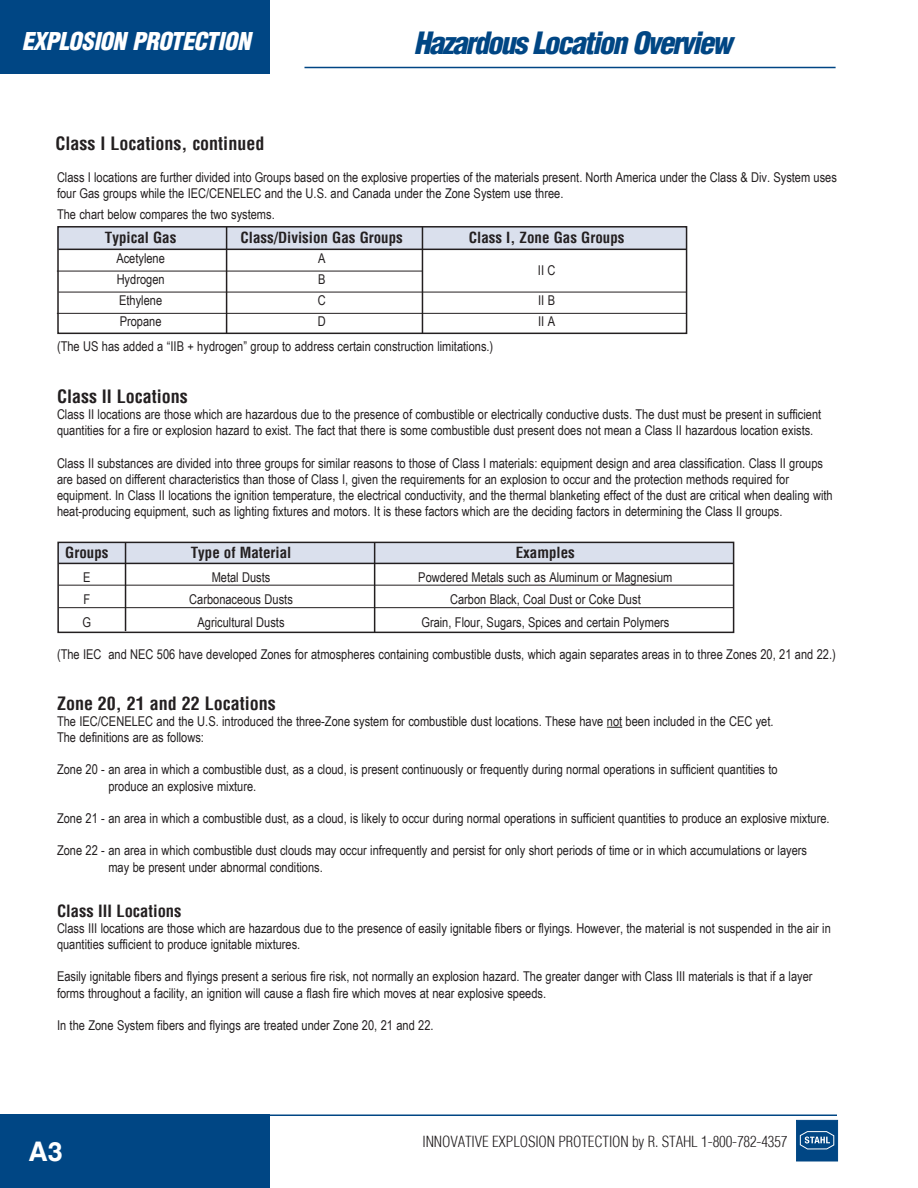
<style>
.page{position:relative;width:918px;height:1188px;background:#fff}
.page>*{position:absolute;margin:0;border:0;box-sizing:border-box;transform-origin:0 0}
.t1{font:italic 900 condensed 30px "Helvetica LT";letter-spacing:-.055em;color:#004684}
.t2{font:700 27px "Helvetica LT";color:#fff}
.t3{font:italic 900 condensed 24px "Helvetica LT";letter-spacing:-.02em;color:#fff}
.t4{font:700 condensed 18px "Helvetica LT";color:#231f20}
.t5{font:700 condensed 16.5px "Helvetica LT";color:#231f20}
.Bold_Subheader{font:700 condensed 15px "Helvetica LT";color:#231f20}
.Body_text{font:300 condensed 15px "Helvetica LT";letter-spacing:-.01em;color:#231f20}
.t6{font:13.5px/16.2px "Arial Narrow";color:#231f20}
</style>
<div class="page">
<div style="left:58px;top:542px;width:675px;height:20px;background:#dae0ed"></div>
<div style="left:57px;top:227px;width:629px;height:23px;background:#dae0ed"></div>
<div style="left:0;top:0;width:270px;height:73px;background:#004684"></div>
<div style="left:0;top:1114px;width:270px;height:74px;background:#004684"></div>
<hr style="left:0;top:1114px;width:837px;height:2px;background:#004684">
<hr style="left:304px;top:67px;width:532px;height:1px;background:#004684">
<div style="left:796px;top:1120px;width:42px;height:41px;background:#004684"></div>
<svg style="left:800px;top:1131px;width:34px;height:19px"></svg>
<svg style="left:607px;top:727px;width:15px;height:1px"></svg>
<div style="left:57px;top:226px;width:630px;height:108px;border:2px solid #231f20"></div>
<hr style="left:226px;top:227px;width:1px;height:106px;background:#231f20">
<hr style="left:422px;top:227px;width:1px;height:106px;background:#231f20">
<hr style="left:58px;top:292px;width:628px;height:1px;background:#231f20">
<hr style="left:57px;top:313px;width:630px;height:1px;background:#231f20">
<hr style="left:57px;top:271px;width:366px;height:1px;background:#231f20">
<hr style="left:58px;top:249px;width:629px;height:1px;background:#231f20">
<hr style="left:59px;top:607px;width:674px;height:1px;background:#231f20">
<hr style="left:59px;top:585px;width:674px;height:1px;background:#231f20">
<hr style="left:59px;top:563px;width:675px;height:1px;background:#231f20">
<hr style="left:125px;top:543px;width:1px;height:88px;background:#231f20">
<hr style="left:374px;top:543px;width:1px;height:90px;background:#231f20">
<div style="left:57px;top:542px;width:677px;height:91px;border:2px solid #231f20"></div>
<p class="t3" style="left:22px;top:26px;width:230px">EXPLOSION PROTECTION</p>
<p class="t1" style="left:414px;top:24px;width:320px">Hazardous Location Overview</p>
<p class="t4" style="left:56px;top:132px;width:210px">Class I Locations, continued</p>
<p class="t6" style="left:57px;top:168px;width:781px">Class I locations are further divided into Groups based on the explosive properties of the materials present. North America under the Class &amp; Div. System uses four Gas groups while the IEC/CENELEC and the U.S. and Canada under the Zone System use three.</p>
<p class="t6" style="left:57px;top:205px;width:219px">The chart below compares the two systems.</p>
<p class="Bold_Subheader" style="left:105px;top:228px;width:73px">Typical Gas</p>
<p class="Bold_Subheader" style="left:241px;top:228px;width:164px">Class/Division Gas Groups</p>
<p class="Bold_Subheader" style="left:469px;top:228px;width:157px">Class I, Zone Gas Groups</p>
<p class="t6" style="left:116px;top:250px;width:50px">Acetylene</p>
<p class="t6" style="left:318px;top:250px;width:9px">A</p>
<p class="t6" style="left:538px;top:262px;width:19px">II C</p>
<p class="t6" style="left:117px;top:271px;width:49px">Hydrogen</p>
<p class="t6" style="left:318px;top:271px;width:9px">B</p>
<p class="t6" style="left:119px;top:292px;width:45px">Ethylene</p>
<p class="t6" style="left:318px;top:292px;width:9px">C</p>
<p class="t6" style="left:538px;top:292px;width:18px">II B</p>
<p class="t6" style="left:120px;top:313px;width:43px">Propane</p>
<p class="t6" style="left:318px;top:313px;width:9px">D</p>
<p class="t6" style="left:538px;top:313px;width:18px">II A</p>
<p class="t6" style="left:57px;top:338px;width:438px">(The US has added a “IIB + hydrogen” group to address certain construction limitations.)</p>
<p class="t4" style="left:57px;top:385px;width:132px">Class II Locations</p>
<p class="t6" style="left:57px;top:406px;width:766px">Class II locations are those which are hazardous due to the presence of combustible or electrically conductive dusts. The dust must be present in sufficient quantities for a fire or explosion hazard to exist. The fact that there is some combustible dust present does not mean a Class II hazardous location exists.</p>
<p class="t6" style="left:57px;top:454px;width:777px">Class II substances are divided into three groups for similar reasons to those of Class I materials: equipment design and area classification. Class II groups are based on different characteristics than those of Class I, given the requirements for an explosion to occur and the protection methods required for equipment. In Class II locations the ignition temperature, the electrical conductivity, and the thermal blanketing effect of the dust are critical when dealing with heat-producing equipment, such as lighting fixtures and motors. It is these factors which are the deciding factors in determining the Class II groups.</p>
<p class="Bold_Subheader" style="left:65px;top:543px;width:45px">Groups</p>
<p class="Bold_Subheader" style="left:191px;top:543px;width:102px">Type of Material</p>
<p class="Bold_Subheader" style="left:516px;top:543px;width:61px">Examples</p>
<p class="t6" style="left:83px;top:568px;width:9px">E</p>
<p class="t6" style="left:212px;top:568px;width:60px">Metal Dusts</p>
<p class="t6" style="left:418px;top:568px;width:256px">Powdered Metals such as Aluminum or Magnesium</p>
<p class="t6" style="left:84px;top:591px;width:8px">F</p>
<p class="t6" style="left:189px;top:591px;width:105px">Carbonaceous Dusts</p>
<p class="t6" style="left:450px;top:591px;width:192px">Carbon Black, Coal Dust or Coke Dust</p>
<p class="t6" style="left:83px;top:613px;width:10px">G</p>
<p class="t6" style="left:198px;top:613px;width:89px">Agricultural Dusts</p>
<p class="t6" style="left:421px;top:613px;width:249px">Grain, Flour, Sugars, Spices and certain Polymers</p>
<p class="t6" style="left:57px;top:646px;width:780px">(The IEC and NEC 506 have developed Zones for atmospheres containing combustible dusts, which again separates areas in to three Zones 20, 21 and 22.)</p>
<p class="t4" style="left:57px;top:692px;width:220px">Zone 20, 21 and 22 Locations</p>
<p class="t6" style="left:57px;top:712px;width:718px">The IEC/CENELEC and the U.S. introduced the three-Zone system for combustible dust locations. These have not been included in the CEC yet.<br>The definitions are as follows:</p>
<p class="t6" style="left:108px;top:761px;width:671px;text-indent:-51px">Zone 20 - an area in which a combustible dust, as a cloud, is present continuously or frequently during normal operations in sufficient quantities to produce an explosive mixture.</p>
<p class="t6" style="left:57px;top:810px;width:774px">Zone 21 - an area in which a combustible dust, as a cloud, is likely to occur during normal operations in sufficient quantities to produce an explosive mixture.</p>
<p class="t6" style="left:108px;top:842px;width:700px;text-indent:-51px">Zone 22 - an area in which combustible dust clouds may occur infrequently and persist for only short periods of time or in which accumulations or layers may be present under abnormal conditions.</p>
<p class="t5" style="left:57px;top:900px;width:126px">Class III Locations</p>
<p class="t6" style="left:57px;top:919px;width:775px">Class III locations are those which are hazardous due to the presence of easily ignitable fibers or flyings. However, the material is not suspended in the air in quantities sufficient to produce ignitable mixtures.</p>
<p class="t6" style="left:57px;top:968px;width:757px">Easily ignitable fibers and flyings present a serious fire risk, not normally an explosion hazard. The greater danger with Class III materials is that if a layer forms throughout a facility, an ignition will cause a flash fire which moves at near explosive speeds.</p>
<p class="t6" style="left:57px;top:1017px;width:378px">In the Zone System fibers and flyings are treated under Zone 20, 21 and 22.</p>
<p class="t2" style="left:28px;top:1135px;width:36px">A3</p>
<p class="Body_text" style="left:423px;top:1132px;width:366px">INNOVATIVE EXPLOSION PROTECTION by R. STAHL 1-800-782-4357</p>
</div>
